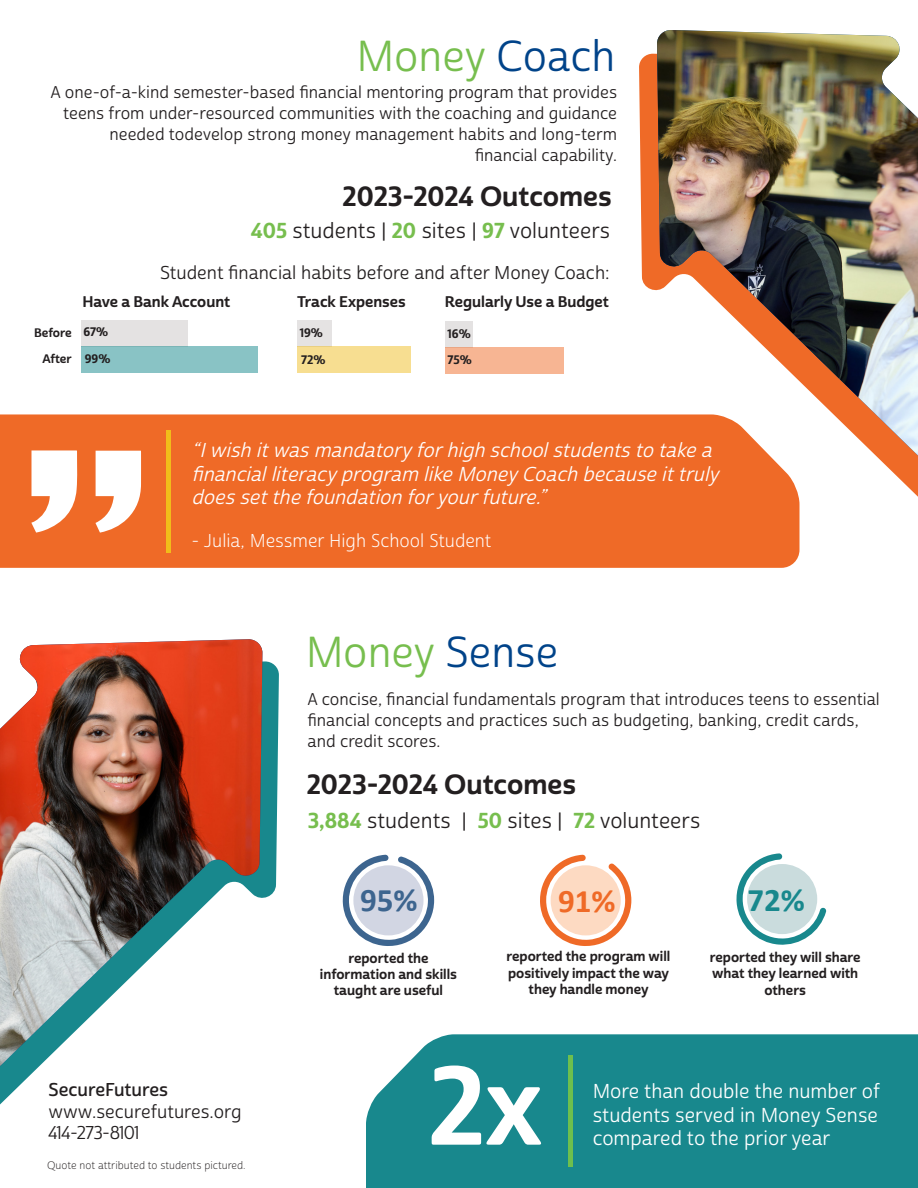
<style>
.page{position:relative;width:918px;height:1188px;background:#fff}
.page>*{position:absolute;margin:0;border:0;box-sizing:border-box;transform-origin:0 0}
.t1{font:108px "Cabrito Sans Nor Bol";color:#fff}
.t2{font:42px "Cabrito Sans Nor Reg";color:#77be4e}
.t3{font:700 33px "Calibri";color:#3d658f}
.t4{font:700 33px "Calibri";color:#ef6a27}
.t5{font:700 33px "Calibri";color:#18888d}
.t6{font:27px "Cabrito Sans Nor Bol";color:#231f20}
.t7{font:21px "Cabrito Sans Nor Reg";color:#231f20}
.t8{font:italic 19.5px/23.4px "Cabrito Sans Nor Reg";color:#fff}
.t9{font:19.5px/23.4px "Cabrito Sans Nor Reg";color:#fff}
.t10{font:18px "Cabrito Sans Nor Reg";color:#231f20}
.t11{font:18px "Cabrito Sans Nor Boo";color:#fff}
.t12{font:18px "Cabrito Sans Nor Dem";color:#231f20}
.t13{font:16.5px/21px "Cabrito Sans Nor Reg";color:#231f20;text-align:right}
.t14{font:15px "Cabrito Sans Nor Bol";color:#231f20}
.t15{font:13.5px/16.2px "Cabrito Sans Nor Bol";color:#231f20;text-align:center}
.t16{font:12px "Cabrito Sans Nor Bol";color:#231f20}
.t17{font:10.5px "Cabrito Sans Nor Lig";color:#231f20}
.s1{color:#004389}
.s2{font-family:"Cabrito Sans Nor Bol";color:#77be4e}
</style>
<div class="page">
<div style="left:366px;top:1034px;width:552px;height:154px;background:#18888d"></div>
<div style="left:0;top:414px;width:639px;height:154px;background:#ef6a27"></div>
<svg style="left:639px;top:53px;width:18px;height:515px;fill:#ef6a27"></svg>
<svg style="left:657px;top:455px;width:261px;height:113px;fill:#ef6a27"></svg>
<img style="left:657px;top:30px;width:261px;height:425px">
<svg style="left:263px;top:661px;width:16px;height:237px;background:#33969a"></svg>
<svg style="left:0;top:1066px;width:40px;height:39px"></svg>
<img style="left:0;top:639px;width:263px;height:427px">
<hr style="left:166px;top:430px;width:4px;height:123px;background:#f1bc1a">
<div style="left:82px;top:320px;width:106px;height:26px;background:#e4e2e2"></div>
<div style="left:82px;top:346px;width:176px;height:27px;background:#89c3c5"></div>
<div style="left:297px;top:320px;width:35px;height:26px;background:#e5e3e3"></div>
<div style="left:445px;top:321px;width:27px;height:26px;background:#e4e2e2"></div>
<div style="left:568px;top:1056px;width:5px;height:111px;background:#6ebf4d"></div>
<div style="left:297px;top:346px;width:113px;height:27px;background:#f7de91"></div>
<div style="left:445px;top:347px;width:118px;height:27px;background:#f7b593"></div>
<svg style="left:342px;top:855px;width:92px;height:91px"></svg>
<div style="left:353px;top:865px;width:71px;height:70px;background:#d2d6e3;border-radius:50%"></div>
<svg style="left:540px;top:855px;width:91px;height:91px"></svg>
<svg style="left:736px;top:853px;width:90px;height:92px"></svg>
<div style="left:747px;top:864px;width:70px;height:70px;background:#cadcdd;border-radius:50%"></div>
<svg style="left:32px;top:450px;width:46px;height:83px"></svg>
<svg style="left:95px;top:451px;width:46px;height:82px"></svg>
<p class="t2" style="left:357px;top:31px;width:260px">Money <span class="s1">Coach</span></p>
<p class="t13" style="left:51px;top:82px;width:568px">A one-of-a-kind semester-based financial mentoring program that provides teens from under-resourced communities with the coaching and guidance needed todevelop strong money management habits and long-term</p>
<p class="t13" style="left:475px;top:145px;width:144px">financial capability.</p>
<p class="t6" style="left:343px;top:179px;width:271px">2023-2024 Outcomes</p>
<p class="t7" style="left:251px;top:218px;width:361px"><span class="s2">405</span> students | <span class="s2">20</span> sites | <span class="s2">97</span> volunteers</p>
<p class="t10" style="left:160px;top:262px;width:451px">Student financial habits before and after Money Coach:</p>
<p class="t14" style="left:82px;top:292px;width:149px">Have a Bank Account</p>
<p class="t14" style="left:297px;top:292px;width:110px">Track Expenses</p>
<p class="t14" style="left:445px;top:292px;width:166px">Regularly Use a Budget</p>
<p class="t16" style="left:84px;top:325px;width:26px">67%</p>
<p class="t16" style="left:300px;top:325px;width:25px">19%</p>
<p class="t16" style="left:448px;top:326px;width:25px">16%</p>
<p class="t16" style="left:34px;top:325px;width:39px">Before</p>
<p class="t16" style="left:42px;top:351px;width:31px">After</p>
<p class="t16" style="left:85px;top:351px;width:27px">99%</p>
<p class="t16" style="left:301px;top:352px;width:26px">72%</p>
<p class="t16" style="left:448px;top:352px;width:26px">75%</p>
<p class="t8" style="left:192px;top:439px;width:534px">“Iwish itwasmandatoryforhigh schoolstudentsto takea financialliteracyprogram likeMoneyCoach becauseittruly doessetthefoundation foryourfuture.”</p>
<p class="t11" style="left:192px;top:530px;width:301px">- Julia, Messmer High School Student</p>
<p class="t2" style="left:306px;top:627px;width:254px">Money <span class="s1">Sense</span></p>
<p class="t13" style="left:308px;top:689px;width:574px;text-align:left">A concise, financial fundamentals program that introduces teens to essential financial concepts and practices such as budgeting, banking, credit cards, and credit scores.</p>
<p class="t6" style="left:307px;top:768px;width:271px">2023-2024 Outcomes</p>
<p class="t7" style="left:308px;top:808px;width:394px"><span class="s2">3,884</span> students | <span class="s2">50</span> sites | <span class="s2">72</span> volunteers</p>
<p class="t3" style="left:360px;top:877px;width:59px">95%</p>
<p class="t4" style="left:558px;top:878px;width:59px">91%</p>
<p class="t5" style="left:747px;top:877px;width:59px">72%</p>
<p class="t12" style="left:49px;top:1079px;width:121px">SecureFutures</p>
<p class="t10" style="left:49px;top:1100px;width:194px">www.securefutures.org</p>
<p class="t10" style="left:49px;top:1122px;width:92px">414-273-8101</p>
<p class="t17" style="left:47px;top:1159px;width:200px">Quote not attributed to students pictured.</p>
<p class="t15" style="left:348px;top:950px;width:82px">reported the</p>
<p class="t15" style="left:320px;top:966px;width:139px">information and skills taught are useful</p>
<p class="t15" style="left:507px;top:949px;width:165px">reported the program will positively impact the way they handle money</p>
<p class="t15" style="left:710px;top:949px;width:152px">reported they will share what they learned with others</p>
<p class="t1" style="left:429px;top:1038px;width:116px">2x</p>
<p class="t9" style="left:593px;top:1080px;width:289px">More than double the number of students served in Money Sense</p>
<p class="t9" style="left:593px;top:1127px;width:239px">compared to the prior year</p>
</div>
